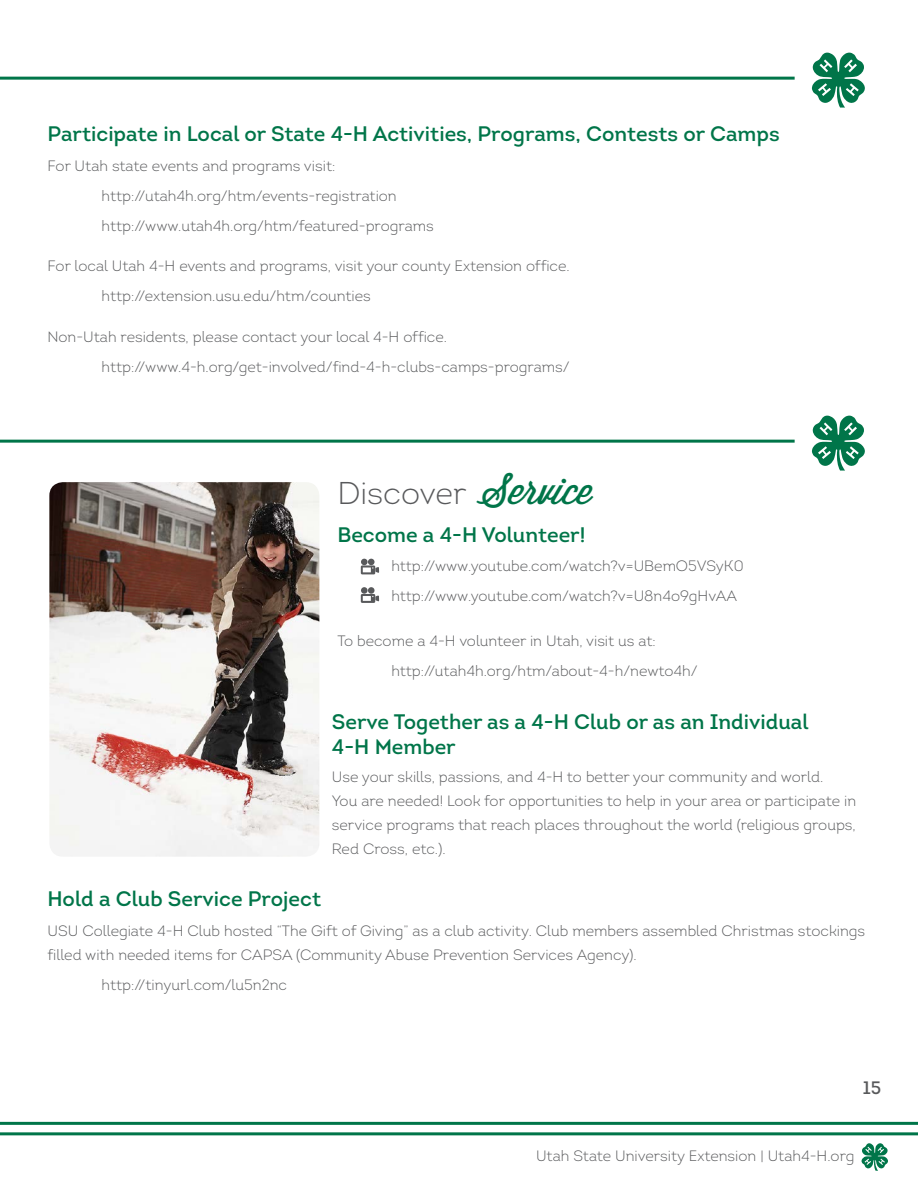
<style>
.page{position:relative;width:918px;height:1188px;background:#fff}
.page>*{position:absolute;margin:0;border:0;box-sizing:border-box;transform-origin:0 0}
.t1{font:300 31.5px "Intro";color:#58595b}
.t2{font:21px/25.2px "Intro";color:#007549}
.t3{font:18px "Intro";color:#58595b}
.t4{font:300 15px/30px "Intro";color:#58595b}
.s1{font-family:"Wisdom Script AI";font-weight:400;font-size:37.5px;color:#007549}
</style>
<div class="page">
<svg style="left:862px;top:1143px;width:26px;height:28px"></svg>
<hr style="left:0;top:77px;width:795px;height:3px;background:#007549">
<hr style="left:0;top:440px;width:795px;height:3px;background:#007549">
<hr style="left:0;top:1122px;width:918px;height:3px;background:#007549">
<hr style="left:0;top:1132px;width:918px;height:3px;background:#007549">
<svg style="left:812px;top:53px;width:53px;height:55px"></svg>
<svg style="left:812px;top:416px;width:53px;height:55px"></svg>
<img style="left:49px;top:482px;width:270px;height:375px">
<div style="left:361px;top:559px;width:7px;height:6px;background:#58595b;border-radius:50%"></div>
<div style="left:368px;top:559px;width:7px;height:6px;background:#58595b;border-radius:50%"></div>
<svg style="left:361px;top:565px;width:18px;height:9px"></svg>
<div style="left:361px;top:587px;width:7px;height:7px;background:#58595b;border-radius:50%"></div>
<div style="left:368px;top:587px;width:7px;height:7px;background:#58595b;border-radius:50%"></div>
<svg style="left:361px;top:594px;width:18px;height:9px"></svg>
<h2 class="t2" style="left:48px;top:121px;width:734px">Participate in Local or State 4-H Activities, Programs, Contests or Camps</h2>
<p class="t4" style="left:102px;top:150px;width:334px;text-indent:-54px">For Utah state events and programs visit: http://utah4h.org/htm/events-registration http://www.utah4h.org/htm/featured-programs</p>
<p class="t4" style="left:102px;top:251px;width:470px;text-indent:-54px">For local Utah 4-H events and programs, visit your county Extension office. http://extension.usu.edu/htm/counties</p>
<p class="t4" style="left:102px;top:321px;width:470px;text-indent:-54px">Non-Utah residents, please contact your local 4-H office. http://www.4-h.org/get-involved/find-4-h-clubs-camps-programs/</p>
<h1 class="t1" style="left:337px;top:473px;width:256px">Discover <span class="s1">Service</span></h1>
<h2 class="t2" style="left:337px;top:522px;width:250px">Become a 4-H Volunteer!</h2>
<p class="t4" style="left:391px;top:551px;width:354px">http://www.youtube.com/watch?v=UBemO5VSyK0 http://www.youtube.com/watch?v=U8n4o9gHvAA</p>
<p class="t4" style="left:391px;top:626px;width:308px;text-indent:-54px">To become a 4-H volunteer in Utah, visit us at: http://utah4h.org/htm/about-4-h/newto4h/</p>
<h2 class="t2" style="left:332px;top:709px;width:478px">Serve Together as a 4-H Club or as an Individual<br>4-H Member</h2>
<p class="t4" style="left:332px;top:765px;width:526px;line-height:24px">Use your skills, passions, and 4-H to better your community and world.<br>You are needed! Look for opportunities to help in your area or participate in service programs that reach places throughout the world (religious groups, Red Cross, etc.).</p>
<h2 class="t2" style="left:48px;top:886px;width:275px">Hold a Club Service Project</h2>
<p class="t4" style="left:48px;top:919px;width:819px;line-height:24px">USU Collegiate 4-H Club hosted “The Gift of Giving” as a club activity. Club members assembled Christmas stockings filled with needed items for CAPSA (Community Abuse Prevention Services Agency).</p>
<p class="t4" style="left:102px;top:970px;width:187px">http://tinyurl.com/lu5n2nc</p>
<p class="t3" style="left:863px;top:1076px;width:20px">15</p>
<p class="t4" style="left:536px;top:1141px;width:320px">Utah State University Extension | Utah4-H.org</p>
</div>
